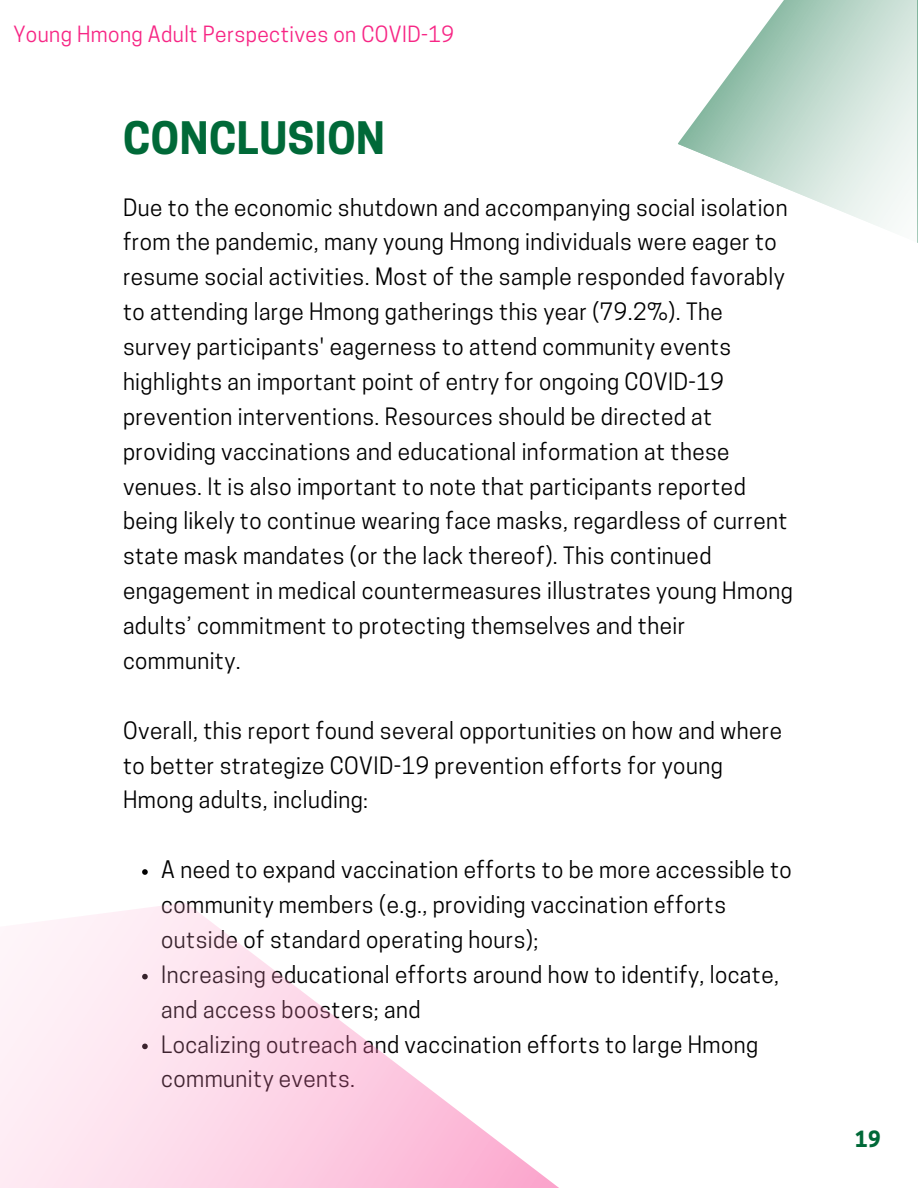
<style>
.page{position:relative;width:918px;height:1188px;background:#fff}
.page>*{position:absolute;margin:0;border:0;box-sizing:border-box;transform-origin:0 0}
.t1{font:700 42px "Cooper Hewitt";letter-spacing:.015em;color:#006938}
.t2{font:22.5px/34.8px "Cooper Hewitt";letter-spacing:.02em;color:#000}
.t3{font:21px "Cooper Hewitt";letter-spacing:.02em;color:#f72685}
.t4{font:700 21px "Cooper Hewitt";color:#006938}
</style>
<div class="page">
<svg style="left:678px;top:0;width:240px;height:243px"></svg>
<svg style="left:0;top:869px;width:559px;height:319px"></svg>
<p class="t3" style="left:13px;top:27px;width:442px">Young Hmong Adult Perspectives on COVID-19</p>
<h1 class="t1" style="left:123px;top:123px;width:263px">CONCLUSION</h1>
<p class="t2" style="left:123px;top:193px;width:671px">Due to the economic shutdown and accompanying social isolation from the pandemic, many young Hmong individuals were eager to resume social activities. Most of the sample responded favorably to attending large Hmong gatherings this year (79.2%). The survey participants' eagerness to attend community events highlights an important point of entry for ongoing COVID-19 prevention interventions. Resources should be directed at providing vaccinations and educational information at these venues. It is also important to note that participants reported being likely to continue wearing face masks, regardless of current state mask mandates (or the lack thereof). This continued engagement in medical countermeasures illustrates young Hmong adults’ commitment to protecting themselves and their community.</p>
<p class="t2" style="left:123px;top:716px;width:661px">Overall, this report found several opportunities on how and where to better strategize COVID-19 prevention efforts for young<br>Hmong adults, including:</p>
<p class="t2" style="left:161px;top:855px;width:632px">A need to expand vaccination efforts to be more accessible to community members (e.g., providing vaccination efforts outside of standard operating hours);<br>Increasing educational efforts around how to identify, locate, and access boosters; and<br>Localizing outreach and vaccination efforts to large Hmong community events.</p>
<p class="t4" style="left:855px;top:1131px;width:27px">19</p>
</div>
